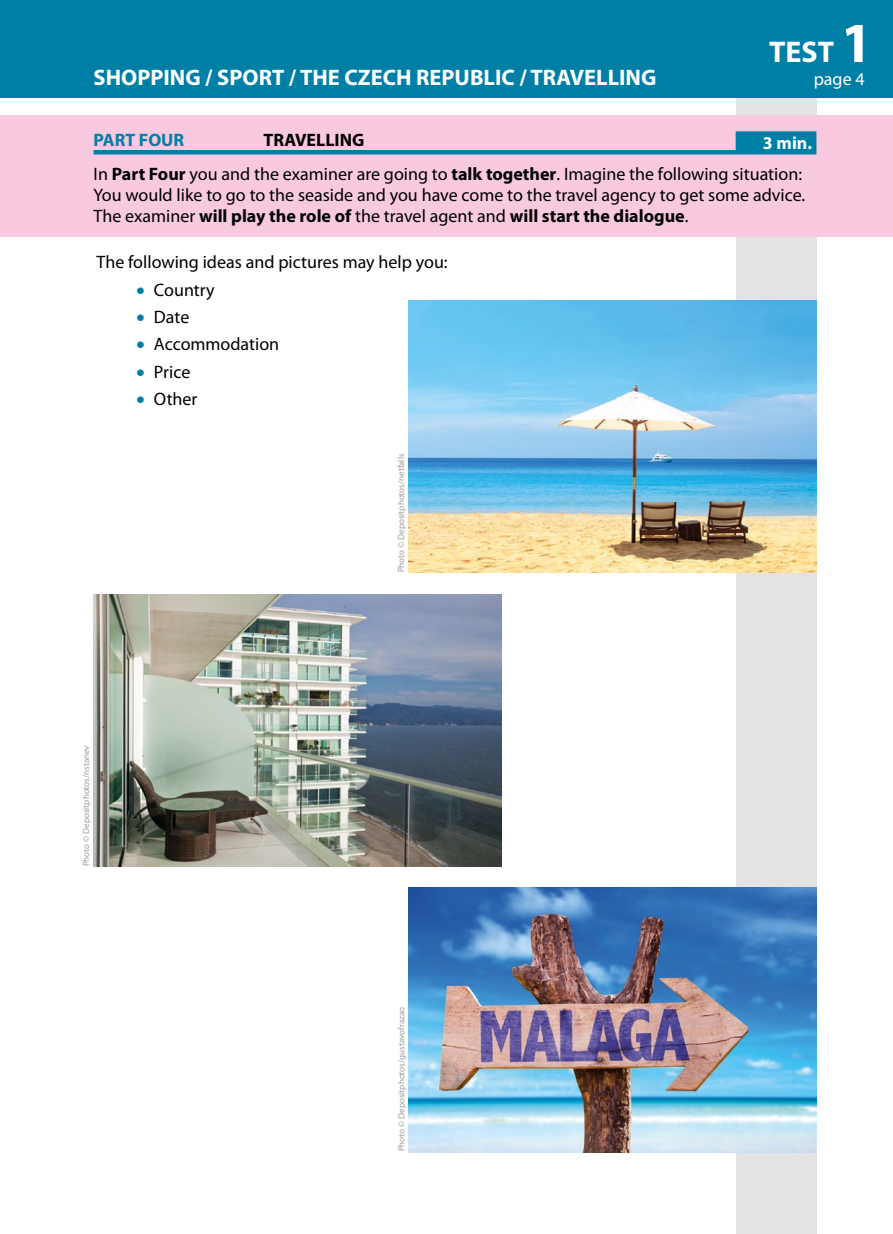
<style>
.page{position:relative;width:893px;height:1234px;background:#fff}
.page>*{position:absolute;margin:0;border:0;box-sizing:border-box;transform-origin:0 0}
.t1{font:700 30px "Myriad Pro";color:#fff}
.t2{font:700 22.5px "Myriad Pro";color:#fff}
.t3{font:18px/21px "Myriad Pro";color:#000}
.t4{font:700 18px "Myriad Pro";color:#000}
.t5{font:700 18px "Myriad Pro";color:#007fa6}
.t6{font:700 18px "Myriad Pro";color:#fff}
.t7{font:18px "Myriad Pro";color:#fff}
.t8{font:9px "Myriad Pro";color:#9d9d9c}
.s1{font-size:57px}
.s2{font-weight:700}
.s3{font-size:31.5px;color:#007fa6}
</style>
<div class="page">
<div style="left:736px;top:85px;width:80px;height:1148px;background:#e3e3e3"></div>
<div style="left:0;top:115px;width:893px;height:122px;background:#f8c9df"></div>
<div style="left:736px;top:131px;width:80px;height:20px;background:#007fa6"></div>
<hr style="left:94px;top:150px;width:722px;height:4px;background:#007fa6">
<div style="left:0;top:0;width:893px;height:98px;background:#007fa6"></div>
<img style="left:94px;top:594px;width:407px;height:272px">
<img style="left:409px;top:887px;width:407px;height:264px">
<img style="left:409px;top:300px;width:407px;height:272px">
<p class="t1" style="left:769px;top:32px;width:105px">TEST <span class="s1">1</span></p>
<p class="t2" style="left:94px;top:63px;width:564px">SHOPPING / SPORT / THE CZECH REPUBLIC / TRAVELLING</p>
<p class="t7" style="left:814px;top:67px;width:53px">page 4</p>
<p class="t5" style="left:94px;top:128px;width:92px">PART FOUR</p>
<p class="t4" style="left:264px;top:128px;width:102px">TRAVELLING</p>
<p class="t6" style="left:763px;top:131px;width:51px">3 min.</p>
<p class="t3" style="left:94px;top:163px;width:713px">In <span class="s2">Part Four</span> you and the examiner are going to <span class="s2">talk together</span>. Imagine the following situation:<br>You would like to go to the seaside and you have come to the travel agency to get some advice.<br>The examiner <span class="s2">will play the role of</span> the travel agent and <span class="s2">will start the dialogue</span>.</p>
<p class="t3" style="left:97px;top:251px;width:353px">The following ideas and pictures may help you:</p>
<p class="t3" style="left:136px;top:278px;width:80px"><span class="s3">•</span> Country</p>
<p class="t3" style="left:136px;top:306px;width:55px"><span class="s3">•</span> Date</p>
<p class="t3" style="left:136px;top:333px;width:145px"><span class="s3">•</span> Accommodation</p>
<p class="t3" style="left:136px;top:361px;width:56px"><span class="s3">•</span> Price</p>
<p class="t3" style="left:136px;top:388px;width:63px"><span class="s3">•</span> Other</p>
<p class="t8" style="left:81px;top:866px;width:122px;rotate:-90deg">Photo © Depositphotos/nstanev</p>
<p class="t8" style="left:396px;top:572px;width:120px;rotate:-90deg">Photo © Depositphotos/netfalls</p>
<p class="t8" style="left:396px;top:1150px;width:146px;rotate:-90deg">Photo © Depositphotos/gustavofrazao</p>
</div>
